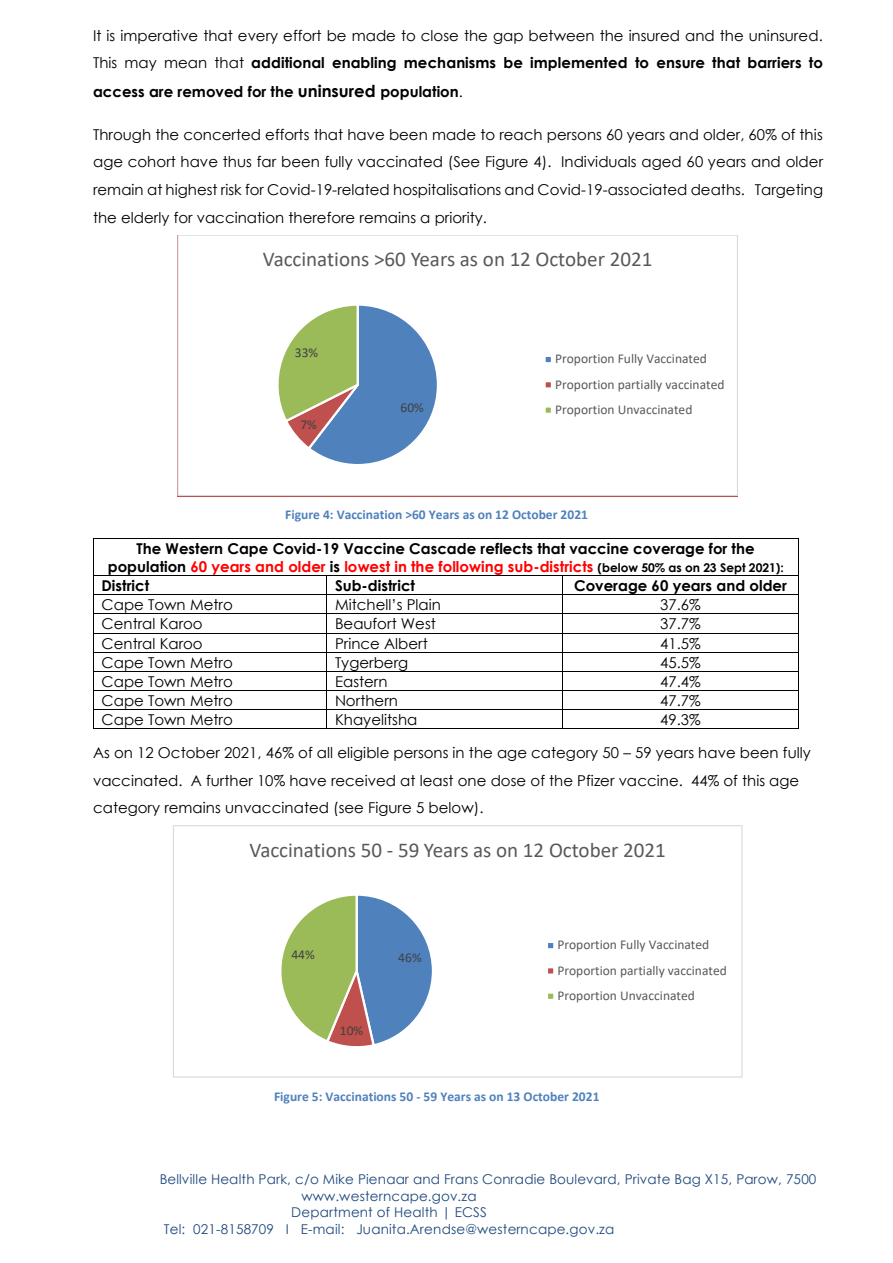
<style>
.page{position:relative;width:893px;height:1263px;background:#fff}
.page>*{position:absolute;margin:0;border:0;box-sizing:border-box;transform-origin:0 0}
.t1{font:21px "Calibri";letter-spacing:-.005em;color:#595959}
.t2{font:15px/27.6px "Century Gothic";color:#000}
.t3{font:700 15px "Century Gothic";color:#000}
.t4{font:700 15px "Century Gothic";color:#f00}
.t5{font:13.5px "Century Gothic";letter-spacing:.01em;color:#1f497d}
.t6{font:13.5px/25.3px "Calibri";color:#595959}
.t7{font:700 13.5px "Calibri";color:#4f81bd}
.t8{font:13.5px "Calibri";color:#404040}
.s1{font-weight:700}
.s2{font-size:16.5px}
.s3{font-weight:400}
.s4{color:#000}
.s5{font-size:12px;color:#000}
</style>
<div class="page">
<hr style="left:94px;top:538px;width:704px;height:1px;background:#000">
<hr style="left:93px;top:538px;width:1px;height:37px;background:#000">
<hr style="left:798px;top:538px;width:1px;height:37px;background:#000">
<hr style="left:94px;top:575px;width:233px;height:1px;background:#000">
<hr style="left:327px;top:575px;width:236px;height:1px;background:#000">
<hr style="left:563px;top:575px;width:235px;height:1px;background:#000">
<hr style="left:94px;top:594px;width:233px;height:1px;background:#000">
<hr style="left:327px;top:594px;width:236px;height:1px;background:#000">
<hr style="left:563px;top:594px;width:235px;height:1px;background:#000">
<hr style="left:94px;top:613px;width:233px;height:1px;background:#000">
<hr style="left:327px;top:613px;width:236px;height:1px;background:#000">
<hr style="left:563px;top:613px;width:235px;height:1px;background:#000">
<hr style="left:94px;top:633px;width:233px;height:1px;background:#000">
<hr style="left:327px;top:633px;width:236px;height:1px;background:#000">
<hr style="left:563px;top:633px;width:235px;height:1px;background:#000">
<hr style="left:94px;top:652px;width:233px;height:1px;background:#000">
<hr style="left:327px;top:652px;width:236px;height:1px;background:#000">
<hr style="left:563px;top:652px;width:235px;height:1px;background:#000">
<hr style="left:94px;top:671px;width:233px;height:1px;background:#000">
<hr style="left:327px;top:671px;width:236px;height:1px;background:#000">
<hr style="left:563px;top:671px;width:235px;height:1px;background:#000">
<hr style="left:94px;top:690px;width:233px;height:1px;background:#000">
<hr style="left:327px;top:690px;width:236px;height:1px;background:#000">
<hr style="left:563px;top:690px;width:235px;height:1px;background:#000">
<hr style="left:94px;top:709px;width:233px;height:1px;background:#000">
<hr style="left:327px;top:709px;width:236px;height:1px;background:#000">
<hr style="left:563px;top:709px;width:235px;height:1px;background:#000">
<svg style="left:93px;top:575px;width:1px;height:154px"></svg>
<hr style="left:94px;top:728px;width:233px;height:1px;background:#000">
<hr style="left:327px;top:728px;width:236px;height:1px;background:#000">
<hr style="left:563px;top:728px;width:235px;height:1px;background:#000">
<svg style="left:798px;top:575px;width:1px;height:154px"></svg>
<svg style="left:278px;top:305px;width:159px;height:159px"></svg>
<div style="left:545px;top:356px;width:7px;height:7px;background:#4f81bd"></div>
<div style="left:543px;top:355px;width:10px;height:9px;border:2px solid #fff"></div>
<div style="left:545px;top:381px;width:7px;height:8px;background:#c0504d"></div>
<div style="left:543px;top:380px;width:10px;height:10px;border:2px solid #fff"></div>
<div style="left:545px;top:406px;width:7px;height:8px;background:#9bbb59"></div>
<div style="left:543px;top:405px;width:10px;height:10px;border:2px solid #fff"></div>
<div style="left:177px;top:235px;width:561px;height:261px;border:1px solid #d9d9d9"></div>
<svg style="left:281px;top:895px;width:151px;height:152px"></svg>
<div style="left:547px;top:942px;width:7px;height:7px;background:#4f81bd"></div>
<div style="left:546px;top:941px;width:9px;height:9px;border:2px solid #fff"></div>
<div style="left:547px;top:967px;width:7px;height:8px;background:#c0504d"></div>
<div style="left:546px;top:966px;width:9px;height:10px;border:2px solid #fff"></div>
<div style="left:547px;top:992px;width:7px;height:8px;background:#9bbb59"></div>
<div style="left:546px;top:991px;width:9px;height:10px;border:2px solid #fff"></div>
<div style="left:173px;top:826px;width:569px;height:251px;border:1px solid #d9d9d9"></div>
<p class="t2" style="left:93px;top:21px;width:731px">It is imperative that every effort be made to close the gap between the insured and the uninsured.<br>This may mean that <span class="s1">additional enabling mechanisms be implemented to ensure that barriers to</span></p>
<p class="t3" style="left:93px;top:81px;width:371px">access are removed for the <span class="s2">uninsured</span> population<span class="s3">.</span></p>
<p class="t2" style="left:93px;top:120px;width:732px;text-align:justify">Through the concerted efforts that have been made to reach persons 60 years and older, 60% of this age cohort have thus far been fully vaccinated (See Figure 4). Individuals aged 60 years and older remain at highest risk for Covid-19-related hospitalisations and Covid-19-associated deaths. Targeting the elderly for vaccination therefore remains a priority.</p>
<p class="t1" style="left:263px;top:245px;width:391px">Vaccinations &gt;60 Years as on 12 October 2021</p>
<p class="t8" style="left:295px;top:343px;width:25px">33%</p>
<p class="t8" style="left:300px;top:415px;width:18px">7%</p>
<p class="t8" style="left:401px;top:398px;width:25px">60%</p>
<p class="t6" style="left:555px;top:346px;width:171px">Proportion Fully Vaccinated<br>Proportion partially vaccinated<br>Proportion Unvaccinated</p>
<p class="t7" style="left:285px;top:505px;width:304px">Figure 4: Vaccination &gt;60 Years as on 12 October 2021</p>
<p class="t3" style="left:137px;top:537px;width:620px">The Western Cape Covid-19 Vaccine Cascade reflects that vaccine coverage for the</p>
<p class="t4" style="left:108px;top:555px;width:677px"><span class="s4">population</span> 60 years and older <span class="s4">is</span> lowest in the following sub-districts <span class="s5">(below 50% as on 23 Sept 2021):</span></p>
<p class="t3" style="left:102px;top:574px;width:49px">District</p>
<p class="t3" style="left:335px;top:574px;width:82px">Sub-district</p>
<p class="t3" style="left:574px;top:574px;width:214px">Coverage 60 years and older</p>
<p class="t2" style="left:102px;top:591px;width:133px">Cape Town Metro</p>
<p class="t2" style="left:335px;top:591px;width:107px">Mitchell’s Plain</p>
<p class="t2" style="left:660px;top:591px;width:42px">37.6%</p>
<p class="t2" style="left:102px;top:610px;width:103px">Central Karoo</p>
<p class="t2" style="left:335px;top:610px;width:102px">Beaufort West</p>
<p class="t2" style="left:660px;top:610px;width:42px">37.7%</p>
<p class="t2" style="left:102px;top:629px;width:103px">Central Karoo</p>
<p class="t2" style="left:335px;top:629px;width:94px">Prince Albert</p>
<p class="t2" style="left:660px;top:629px;width:42px">41.5%</p>
<p class="t2" style="left:102px;top:648px;width:133px">Cape Town Metro</p>
<p class="t2" style="left:335px;top:648px;width:75px">Tygerberg</p>
<p class="t2" style="left:660px;top:648px;width:42px">45.5%</p>
<p class="t2" style="left:102px;top:667px;width:133px">Cape Town Metro</p>
<p class="t2" style="left:335px;top:667px;width:54px">Eastern</p>
<p class="t2" style="left:660px;top:667px;width:42px">47.4%</p>
<p class="t2" style="left:102px;top:686px;width:133px">Cape Town Metro</p>
<p class="t2" style="left:335px;top:686px;width:64px">Northern</p>
<p class="t2" style="left:660px;top:686px;width:42px">47.7%</p>
<p class="t2" style="left:102px;top:706px;width:133px">Cape Town Metro</p>
<p class="t2" style="left:335px;top:706px;width:84px">Khayelitsha</p>
<p class="t2" style="left:93px;top:703px;width:719px;line-height:33px;text-indent:567px">49.3%<br>As on 12 October 2021, 46% of all eligible persons in the age category 50 – 59 years have been fully</p>
<p class="t2" style="left:93px;top:766px;width:708px">vaccinated. A further 10% have received at least one dose of the Pfizer vaccine. 44% of this age category remains unvaccinated (see Figure 5 below).</p>
<p class="t1" style="left:250px;top:835px;width:418px">Vaccinations 50 - 59 Years as on 12 October 2021</p>
<p class="t8" style="left:291px;top:945px;width:25px">44%</p>
<p class="t8" style="left:340px;top:1021px;width:25px">10%</p>
<p class="t8" style="left:398px;top:948px;width:25px">46%</p>
<p class="t6" style="left:557px;top:932px;width:171px">Proportion Fully Vaccinated<br>Proportion partially vaccinated<br>Proportion Unvaccinated</p>
<p class="t7" style="left:274px;top:1087px;width:327px">Figure 5: Vaccinations 50 - 59 Years as on 13 October 2021</p>
<p class="t5" style="left:160px;top:1170px;width:658px">Bellville Health Park, c/o Mike Pienaar and Frans Conradie Boulevard, Private Bag X15, Parow, 7500</p>
<p class="t5" style="left:301px;top:1186px;width:177px">www.westerncape.gov.za</p>
<p class="t5" style="left:291px;top:1203px;width:197px">Department of Health | ECSS</p>
<p class="t5" style="left:164px;top:1219px;width:452px">Tel: 021-8158709 I E-mail: Juanita.Arendse@westerncape.gov.za</p>
</div>
